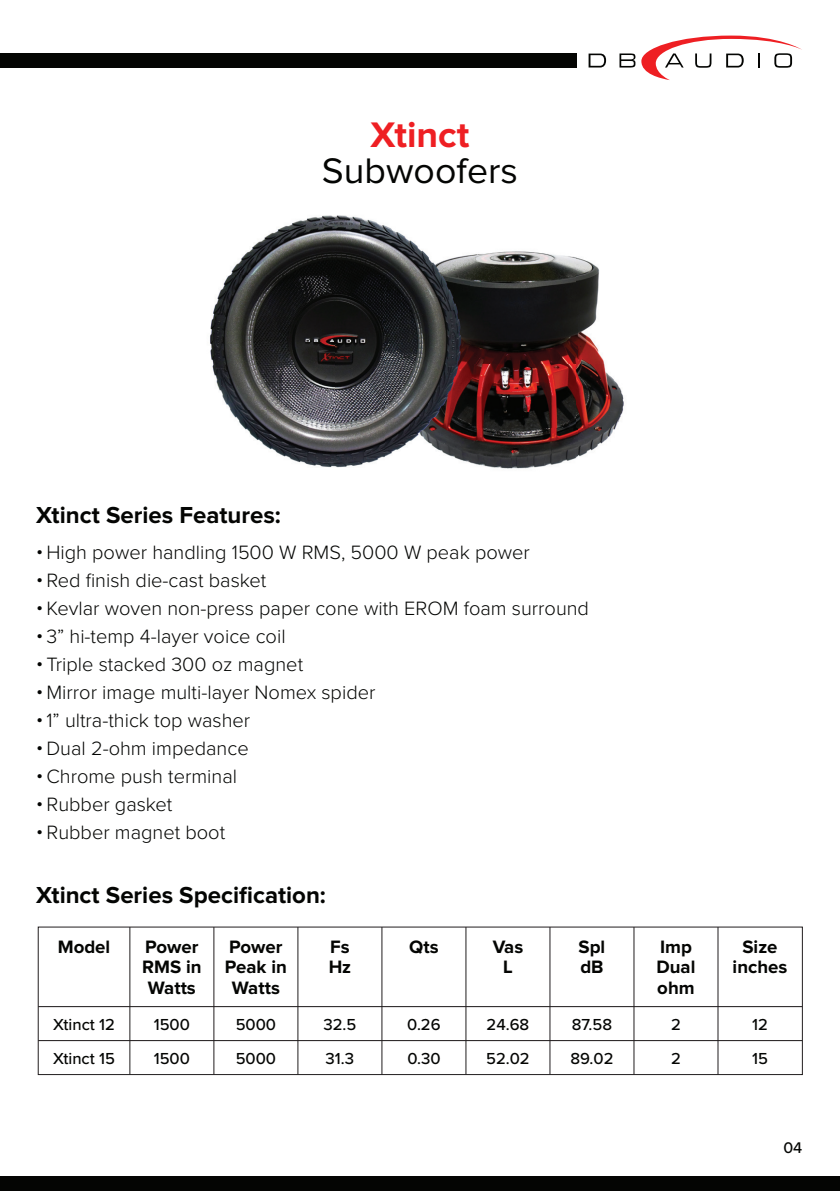
<style>
.page{position:relative;width:840px;height:1191px;background:#fff}
.page>*{position:absolute;margin:0;border:0;box-sizing:border-box;transform-origin:0 0}
.t1{font:36.8px "Proxima Nova";color:#040503}
.t2{font:700 36.8px "Proxima Nova";color:#ee1f23}
.t3{font:700 24px "Proxima Nova";color:#040503}
.t4{font:300 20px "Proxima Nova";color:#040503}
.t5{font:700 18.6px/20.6px "Proxima Nova";color:#040503;text-align:center}
.t6{font:500 16.6px/34px "Proxima Nova";color:#040503}
.t7{font:500 16px "Proxima Nova";color:#040503}
</style>
<div class="page">
<svg style="left:619px;top:53px;width:16px;height:15px"></svg>
<svg style="left:641px;top:36px;width:160px;height:44px"></svg>
<svg style="left:588px;top:54px;width:17px;height:13px"></svg>
<div style="left:0;top:53px;width:576px;height:15px;background:#040503"></div>
<div style="left:0;top:1176px;width:839px;height:15px;background:#040503"></div>
<div style="left:38px;top:926px;width:764px;height:149px;border:1px solid #211d1e"></div>
<hr style="left:129px;top:927px;width:1px;height:147px;background:#211d1e">
<hr style="left:213px;top:927px;width:1px;height:147px;background:#211d1e">
<hr style="left:297px;top:927px;width:1px;height:147px;background:#211d1e">
<hr style="left:381px;top:927px;width:1px;height:147px;background:#211d1e">
<hr style="left:465px;top:927px;width:1px;height:147px;background:#211d1e">
<hr style="left:549px;top:927px;width:1px;height:147px;background:#211d1e">
<hr style="left:633px;top:927px;width:1px;height:147px;background:#211d1e">
<hr style="left:717px;top:927px;width:1px;height:147px;background:#211d1e">
<hr style="left:38px;top:1006px;width:763px;height:1px;background:#211d1e">
<hr style="left:38px;top:1040px;width:763px;height:1px;background:#211d1e">
<img style="left:469px;top:251px;width:107px;height:177px">
<img style="left:576px;top:257px;width:48px;height:201px">
<img style="left:469px;top:428px;width:107px;height:41px">
<img style="left:230px;top:215px;width:175px;height:60px">
<img style="left:210px;top:275px;width:175px;height:193px">
<img style="left:385px;top:237px;width:84px;height:225px">
<h1 class="t2" style="left:370px;top:118px;width:101px">Xtinct</h1>
<h1 class="t1" style="left:322px;top:154px;width:197px">Subwoofers</h1>
<p class="t3" style="left:36px;top:503px;width:246px">Xtinct Series Features:</p>
<p class="t4" style="left:36px;top:537px;width:495px">• High power handling 1500 W RMS, 5000 W peak power</p>
<p class="t4" style="left:36px;top:565px;width:231px">• Red finish die-cast basket</p>
<p class="t4" style="left:36px;top:593px;width:554px">• Kevlar woven non-press paper cone with EROM foam surround</p>
<p class="t4" style="left:36px;top:621px;width:251px">• 3” hi-temp 4-layer voice coil</p>
<p class="t4" style="left:36px;top:649px;width:268px">• Triple stacked 300 oz magnet</p>
<p class="t4" style="left:36px;top:677px;width:340px">•Mirror image multi-layer Nomex spider</p>
<p class="t4" style="left:36px;top:705px;width:215px">•1” ultra-thick top washer</p>
<p class="t4" style="left:36px;top:733px;width:214px">•Dual 2-ohm impedance</p>
<p class="t4" style="left:36px;top:761px;width:202px">•Chrome push terminal</p>
<p class="t4" style="left:36px;top:789px;width:138px">• Rubber gasket</p>
<p class="t4" style="left:36px;top:817px;width:190px">• Rubber magnet boot</p>
<p class="t3" style="left:36px;top:884px;width:291px">Xtinct Series Specification:</p>
<p class="t5" style="left:58px;top:937px;width:54px">Model</p>
<p class="t5" style="left:142px;top:937px;width:61px">Power<br>RMS in<br>Watts</p>
<p class="t5" style="left:225px;top:937px;width:63px">Power<br>Peak in<br>Watts</p>
<p class="t5" style="left:656px;top:937px;width:40px;text-align:left">Imp<br>Dual ohm</p>
<p class="t5" style="left:732px;top:937px;width:56px">Size inches</p>
<p class="t5" style="left:328px;top:937px;width:24px;text-align:left">Fs<br>Hz</p>
<p class="t5" style="left:409px;top:937px;width:31px">Qts</p>
<p class="t5" style="left:492px;top:937px;width:32px">Vas<br>L</p>
<p class="t5" style="left:578px;top:937px;width:28px;text-align:left">Spl dB</p>
<p class="t6" style="left:53px;top:1006px;width:63px">Xtinct 12<br>Xtinct 15</p>
<p class="t6" style="left:154px;top:1006px;width:38px">1500<br>1500</p>
<p class="t6" style="left:235px;top:1006px;width:42px">5000<br>5000</p>
<p class="t6" style="left:323px;top:1006px;width:34px">32.5<br>31.3</p>
<p class="t6" style="left:407px;top:1006px;width:35px">0.26<br>0.30</p>
<p class="t6" style="left:486px;top:1006px;width:45px">24.68<br>52.02</p>
<p class="t6" style="left:570px;top:1006px;width:44px">87.58<br>89.02</p>
<p class="t6" style="left:670px;top:1006px;width:11px">2<br>2</p>
<p class="t6" style="left:751px;top:1006px;width:17px">12<br>15</p>
<p class="t7" style="left:783px;top:1136px;width:20px">04</p>
</div>
